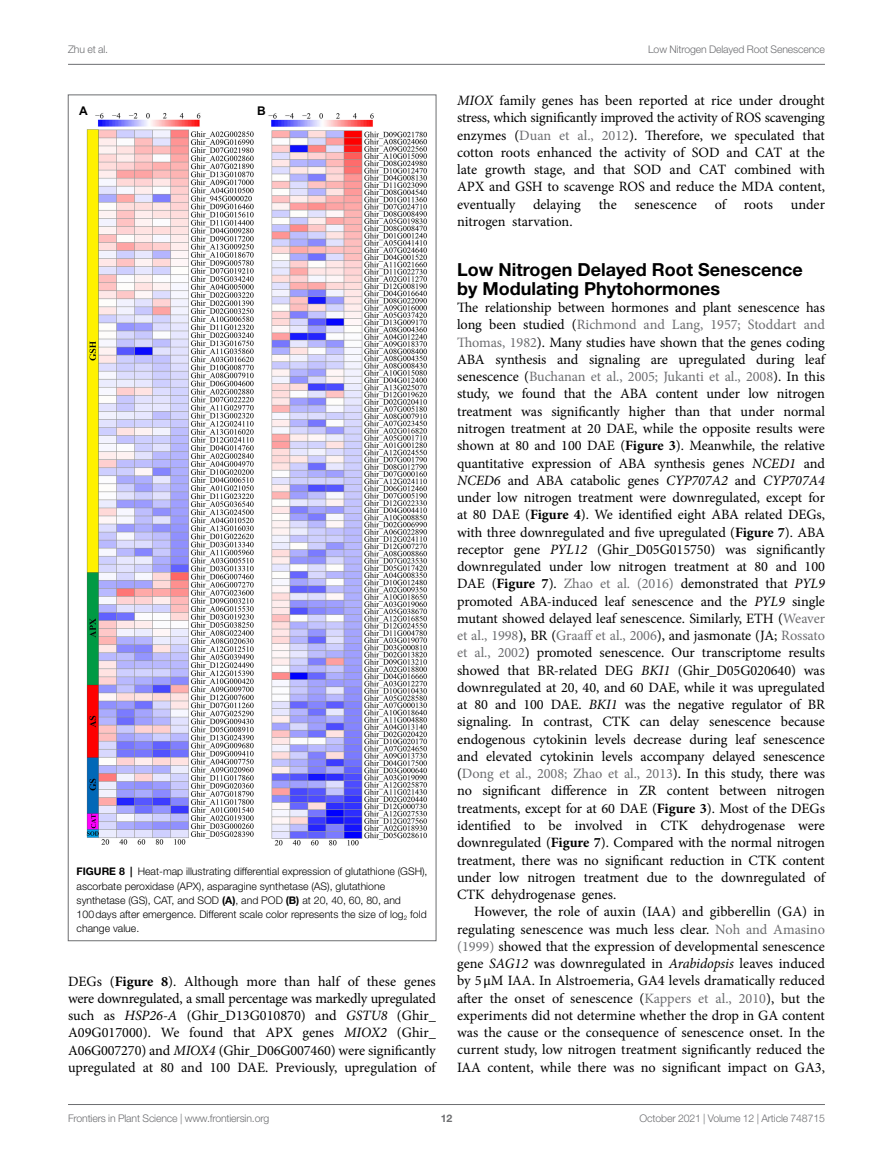
<style>
.page{position:relative;width:893px;height:1170px;background:#fff}
.page>*{position:absolute;margin:0;border:0;box-sizing:border-box;transform-origin:0 0}
.HEAD_2{font:700 18px/18.8px "Helvetica Neue LT Std";color:#000}
.TEXT_FLUSH{font:14.25px/17.2px "Minion Pro";letter-spacing:-.005em;color:#000;text-align:justify}
.TEXT{font:14.25px/17.2px "Minion Pro";color:#000;text-align:justify}
.t1{font:700 12px "Arial";color:#000}
.FIG_LEG{font:300 10.5px/14.2px "Helvetica Neue LT Std";color:#000}
.t2{font:300 10.5px "Helvetica Neue LT Std";letter-spacing:-.015em;color:#6d6e71}
.t3{font:700 10.5px "Helvetica Neue LT Std";color:#6d6e71}
.s1{font-weight:700}
.s2{font-style:italic}
.s3{color:#6d6e71}
.s4{font-family:"STIX General"}
</style>
<div class="page">
<hr style="left:68px;top:64px;width:757px;height:1px;background:#6d6e71">
<hr style="left:68px;top:1104px;width:757px;height:1px;background:#6d6e71">
<img style="left:86px;top:113px;width:341px;height:732px">
<p class="t2" style="left:68px;top:42px;width:42px">Zhu et al.</p>
<p class="t2" style="left:648px;top:42px;width:178px">Low Nitrogen Delayed Root Senescence</p>
<p class="t1" style="left:79px;top:102px;width:10px">A</p>
<p class="t1" style="left:257px;top:102px;width:10px">B</p>
<p class="FIG_LEG" style="left:77px;top:864px;width:352px"><span class="s1">FIGURE 8 |</span> Heat-map illustrating differential expression of glutathione (GSH), ascorbate peroxidase (APX), asparagine synthetase (AS), glutathione synthetase (GS), CAT, and SOD <span class="s1">(A)</span>, and POD <span class="s1">(B)</span> at 20, 40, 60, 80, and 100days after emergence. Different scale color represents the size of log<sub>2</sub> fold change value.</p>
<p class="TEXT" style="left:68px;top:972px;width:369px">DEGs (<span class="s1">Figure 8</span>). Although more than half of these genes were downregulated, a small percentage was markedly upregulated such as <span class="s2">HSP26-A</span> (Ghir_D13G010870) and <span class="s2">GSTU8</span> (Ghir_ A09G017000). We found that APX genes <span class="s2">MIOX2</span> (Ghir_ A06G007270) and <span class="s2">MIOX4</span> (Ghir_D06G007460) were significantly upregulated at 80 and 100 DAE. Previously, upregulation of</p>
<p class="TEXT" style="left:457px;top:92px;width:369px"><span class="s2">MIOX</span> family genes has been reported at rice under drought stress, which significantly improved the activity of ROS scavenging enzymes (<span class="s3">Duan et al., 2012</span>). Therefore, we speculated that cotton roots enhanced the activity of SOD and CAT at the late growth stage, and that SOD and CAT combined with APX and GSH to scavenge ROS and reduce the MDA content, eventually delaying the senescence of roots under nitrogen starvation.</p>
<p class="HEAD_2" style="left:457px;top:260px;width:347px">Low Nitrogen Delayed Root Senescence by Modulating Phytohormones</p>
<p class="TEXT_FLUSH" style="left:457px;top:299px;width:369px">The relationship between hormones and plant senescence has long been studied (<span class="s3">Richmond and Lang, 1957; Stoddart and Thomas, 1982</span>). Many studies have shown that the genes coding ABA synthesis and signaling are upregulated during leaf senescence (<span class="s3">Buchanan et al., 2005; Jukanti et al., 2008</span>). In this study, we found that the ABA content under low nitrogen treatment was significantly higher than that under normal nitrogen treatment at 20 DAE, while the opposite results were shown at 80 and 100 DAE (<span class="s1">Figure 3</span>). Meanwhile, the relative quantitative expression of ABA synthesis genes <span class="s2">NCED1</span> and <span class="s2">NCED6</span> and ABA catabolic genes <span class="s2">CYP707A2</span> and <span class="s2">CYP707A4 </span>under low nitrogen treatment were downregulated, except for at 80 DAE (<span class="s1">Figure 4</span>). We identified eight ABA related DEGs, with three downregulated and five upregulated (<span class="s1">Figure 7</span>). ABA receptor gene <span class="s2">PYL12</span> (Ghir_D05G015750) was significantly downregulated under low nitrogen treatment at 80 and 100<br>DAE (<span class="s1">Figure 7</span>). <span class="s3">Zhao et al. (2016)</span> demonstrated that <span class="s2">PYL9 </span>promoted ABA-induced leaf senescence and the <span class="s2">PYL9</span> single mutant showed delayed leaf senescence. Similarly, ETH (<span class="s3">Weaver et al., 1998</span>), BR (<span class="s3">Graaff et al., 2006</span>), and jasmonate (JA; <span class="s3">Rossato et al., 2002</span>) promoted senescence. Our transcriptome results showed that BR-related DEG <span class="s2">BKI1</span> (Ghir_D05G020640) was downregulated at 20, 40, and 60 DAE, while it was upregulated at 80 and 100 DAE. <span class="s2">BKI1</span> was the negative regulator of BR signaling. In contrast, CTK can delay senescence because endogenous cytokinin levels decrease during leaf senescence and elevated cytokinin levels accompany delayed senescence (<span class="s3">Dong et al., 2008; Zhao et al., 2013</span>). In this study, there was no significant difference in ZR content between nitrogen treatments, except for at 60 DAE (<span class="s1">Figure 3</span>). Most of the DEGs identified to be involved in CTK dehydrogenase were downregulated (<span class="s1">Figure 7</span>). Compared with the normal nitrogen treatment, there was no significant reduction in CTK content under low nitrogen treatment due to the downregulated of CTK dehydrogenase genes.</p>
<p class="TEXT" style="left:457px;top:903px;width:369px;text-indent:17px">However, the role of auxin (IAA) and gibberellin (GA) in regulating senescence was much less clear. <span class="s3">Noh and Amasino (1999)</span> showed that the expression of developmental senescence gene <span class="s2">SAG12</span> was downregulated in <span class="s2">Arabidopsis</span> leaves induced by 5<span class="s4">μ</span>M IAA. In Alstroemeria, GA4 levels dramatically reduced after the onset of senescence (<span class="s3">Kappers et al., 2010</span>), but the experiments did not determine whether the drop in GA content was the cause or the consequence of senescence onset. In the current study, low nitrogen treatment significantly reduced the IAA content, while there was no significant impact on GA3,</p>
<p class="t2" style="left:68px;top:1111px;width:203px">Frontiers in Plant Science | www.frontiersin.org</p>
<p class="t3" style="left:441px;top:1111px;width:13px">12</p>
<p class="t2" style="left:640px;top:1111px;width:187px">October 2021 | Volume 12 | Article 748715</p>
</div>
